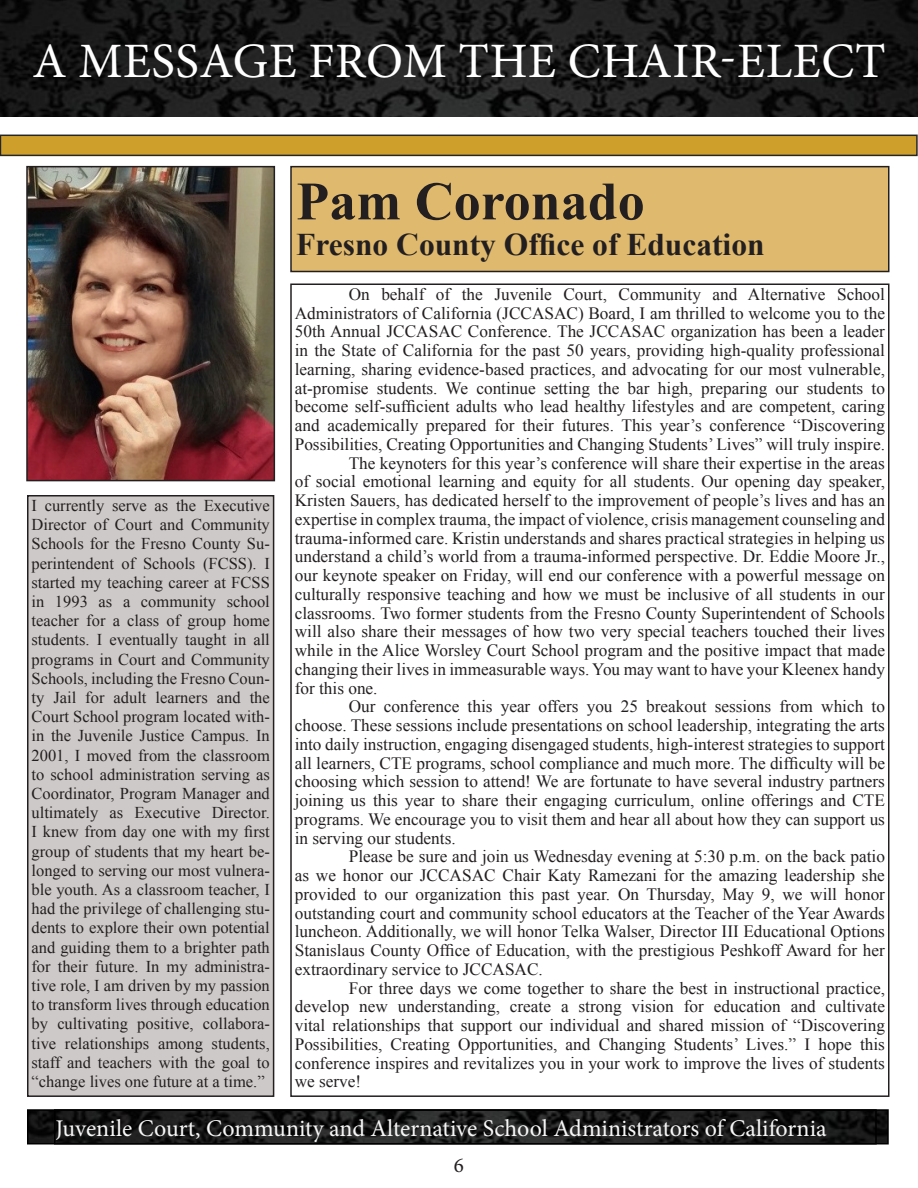
<style>
.page{position:relative;width:918px;height:1188px;background:#fff}
.page>*{position:absolute;margin:0;border:0;box-sizing:border-box;transform-origin:0 0}
.t1{font:700 54px "Times New Roman";color:#231f20}
.t2{font:49.5px "Minion Pro";letter-spacing:.01em;color:#fff}
.t3{font:700 31.5px "Times New Roman";color:#231f20}
.t4{font:24px "Minion Pro";color:#f7f7f8}
.t5{font:21px "Minion Pro";color:#231f20}
.t6{font:17.25px/18.8px "Times New Roman";color:#231f20;text-align:justify}
.t7{font:16.5px/19.2px "Times New Roman";color:#231f20;text-align:justify}
</style>
<div class="page">
<img style="left:0;top:0;width:918px;height:116px">
<img style="left:30px;top:1112px;width:856px;height:29px">
<div style="left:54px;top:1109px;width:823px;height:35px;border:2px solid #000"></div>
<div style="left:28px;top:496px;width:246px;height:600px;background:#cdc9c8"></div>
<div style="left:27px;top:495px;width:247px;height:602px;border:2px solid #231f20"></div>
<div style="left:0;top:135px;width:917px;height:20px;background:#ce9f2b"></div>
<div style="left:0;top:135px;width:918px;height:21px;border:2px solid #262626"></div>
<img style="left:29px;top:169px;width:243px;height:309px">
<div style="left:26px;top:166px;width:249px;height:315px;border:2px solid #231f20"></div>
<div style="left:291px;top:167px;width:598px;height:105px;background:#dfb96d"></div>
<div style="left:290px;top:166px;width:600px;height:106px;border:2px solid #231f20"></div>
<p class="t2" style="left:32px;top:28px;width:855px">A MESSAGE FROM THE CHAIR-ELECT</p>
<p class="t7" style="left:32px;top:496px;width:240px">I currently serve as the Executive Director of Court and Community Schools for the Fresno County Su&shy;perintendent of Schools (FCSS). I started my teaching career at FCSS in 1993 as a community school teacher for a class of group home students. I eventually taught in all programs in Court and Community Schools, including the Fresno Coun&shy;ty Jail for adult learners and the Court School program located with&shy;in the Juvenile Justice Campus. In 2001, I moved from the classroom to school administration serving as Coordinator, Program Manager and ultimately as Executive Director.<br>I knew from day one with my first group of students that my heart be&shy;longed to serving our most vulnera&shy;ble youth. As a classroom teacher, I had the privilege of challenging stu&shy;dents to explore their own potential and guiding them to a brighter path for their future. In my administra&shy;tive role, I am driven by my passion to transform lives through education by cultivating positive, collabora&shy;tive relationships among students, staff and teachers with the goal to “change lives one future at a time.”</p>
<p class="t1" style="left:296px;top:164px;width:350px">Pam Coronado</p>
<p class="t3" style="left:296px;top:223px;width:470px">Fresno County Office of Education</p>
<p class="t6" style="left:295px;top:285px;width:592px;text-indent:54px">On behalf of the Juvenile Court, Community and Alternative School Administrators of California (JCCASAC) Board, I am thrilled to welcome you to the 50th Annual JCCASAC Conference. The JCCASAC organization has been a leader in the State of California for the past 50 years, providing high-quality professional learning, sharing evidence-based practices, and advocating for our most vulnerable, at-promise students. We continue setting the bar high, preparing our students to become self-sufficient adults who lead healthy lifestyles and are competent, caring and academically prepared for their futures. This year’s conference “Discovering Possibilities, Creating Opportunities and Changing Students’ Lives” will truly inspire.</p>
<p class="t6" style="left:295px;top:453px;width:592px;text-indent:54px">The keynoters for this year’s conference will share their expertise in the areas of social emotional learning and equity for all students. Our opening day speaker, Kristen Sauers, has dedicated herself to the improvement of people’s lives and has an expertise in complex trauma, the impact of violence, crisis management counseling and trauma-informed care. Kristin understands and shares practical strategies in helping us understand a child’s world from a trauma-informed perspective. Dr. Eddie Moore Jr., our keynote speaker on Friday, will end our conference with a powerful message on culturally responsive teaching and how we must be inclusive of all students in our classrooms. Two former students from the Fresno County Superintendent of Schools will also share their messages of how two very special teachers touched their lives while in the Alice Worsley Court School program and the positive impact that made changing their lives in immeasurable ways. You may want to have your Kleenex handy for this one.</p>
<p class="t6" style="left:295px;top:697px;width:592px;text-indent:54px">Our conference this year offers you 25 breakout sessions from which to choose. These sessions include presentations on school leadership, integrating the arts into daily instruction, engaging disengaged students, high-interest strategies to support all learners, CTE programs, school compliance and much more. The difficulty will be choosing which session to attend! We are fortunate to have several industry partners joining us this year to share their engaging curriculum, online offerings and CTE programs. We encourage you to visit them and hear all about how they can support us in serving our students.</p>
<p class="t6" style="left:295px;top:847px;width:592px;text-indent:54px">Please be sure and join us Wednesday evening at 5:30 p.m. on the back patio as we honor our JCCASAC Chair Katy Ramezani for the amazing leadership she provided to our organization this past year. On Thursday, May 9, we will honor outstanding court and community school educators at the Teacher of the Year Awards luncheon. Additionally, we will honor Telka Walser, Director III Educational Options Stanislaus County Office of Education, with the prestigious Peshkoff Award for her extraordinary service to JCCASAC.</p>
<p class="t6" style="left:295px;top:978px;width:592px;text-indent:54px">For three days we come together to share the best in instructional practice, develop new understanding, create a strong vision for education and cultivate vital relationships that support our individual and shared mission of “Discovering Possibilities, Creating Opportunities, and Changing Students’ Lives.” I hope this conference inspires and revitalizes you in your work to improve the lives of students we serve!</p>
<h3 class="t4" style="left:56px;top:1112px;width:773px">Juvenile Court, Community and Alternative School Administrators of California</h3>
<p class="t5" style="left:454px;top:1152px;width:12px">6</p>
</div>
